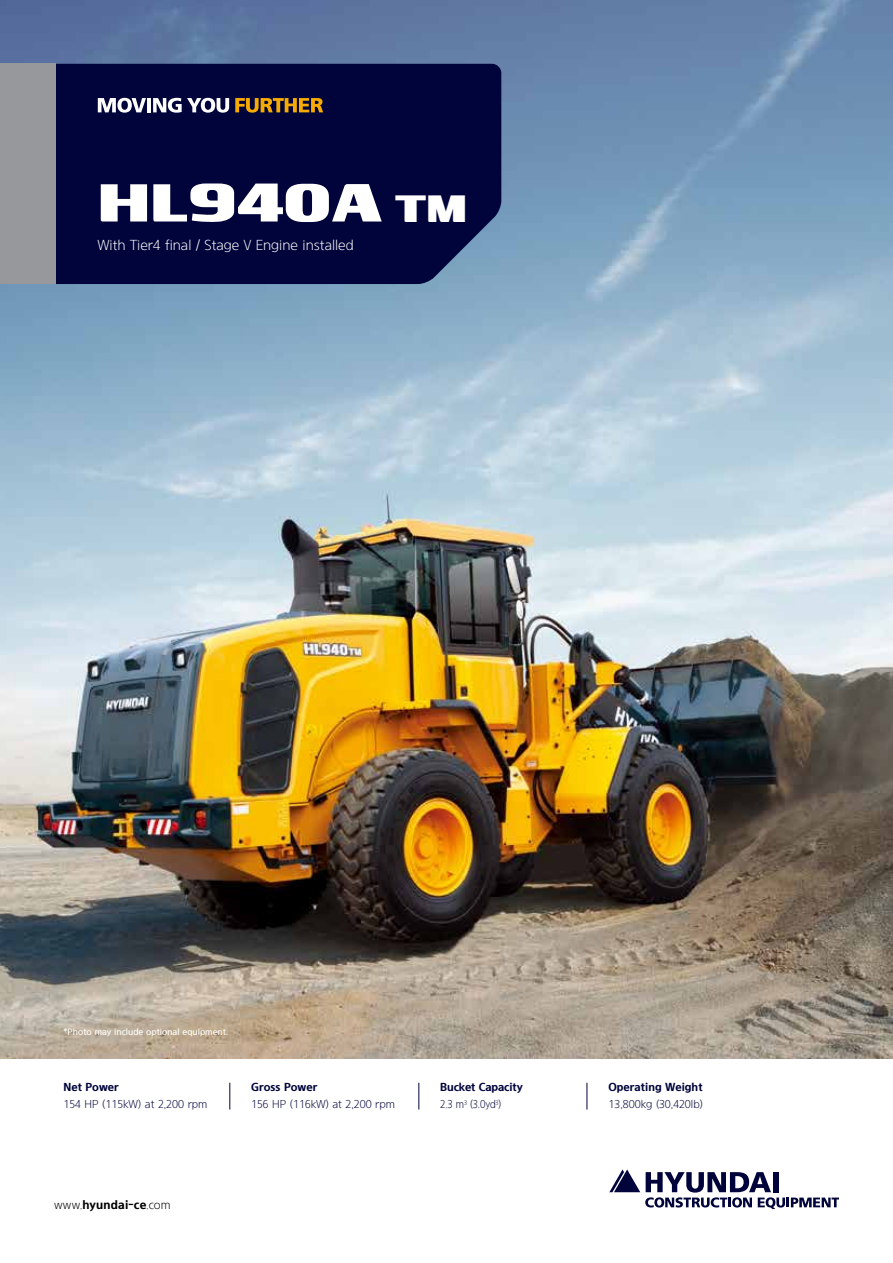
<style>
.page{position:relative;width:893px;height:1263px;background:#fff}
.page>*{position:absolute;margin:0;border:0;box-sizing:border-box;transform-origin:0 0}
.t1{font:52.5px "HCEF2 OTF";color:#fff}
.t2{font:14.25px "HYUNDAI Light";color:#fff}
.t3{font:12px "HYUNDAI Bold";letter-spacing:.015em;color:#000}
.t4{font:11.25px "HYUNDAI Light";color:#00043a}
.t5{font:11.25px "HYUNDAI Bold";color:#00043a}
.t6{font:11.25px "HYUNDAI Light";color:#00043a;scale:.9 1}
.t7{font:9px "HYUNDAI Medium";color:#fff}
.s1{font-size:37.5px}
.s2{font-family:"HYUNDAI Light"}
</style>
<div class="page">
<img style="left:0;top:0;width:893px;height:1058px">
<div style="left:55px;top:64px;width:446px;height:220px;background:#00043a"></div>
<div style="left:0;top:64px;width:55px;height:220px;background:#96989b"></div>
<svg style="left:419px;top:1083px;width:1px;height:26px"></svg>
<svg style="left:230px;top:1083px;width:1px;height:26px"></svg>
<svg style="left:98px;top:98px;width:48px;height:15px"></svg>
<hr style="left:147px;top:98px;width:4px;height:14px;background:#fff">
<svg style="left:153px;top:98px;width:76px;height:15px"></svg>
<svg style="left:235px;top:98px;width:88px;height:15px"></svg>
<svg style="left:609px;top:1169px;width:230px;height:40px"></svg>
<svg style="left:587px;top:1083px;width:1px;height:26px"></svg>
<h1 class="t1" style="left:98px;top:179px;width:371px">HL940A <span class="s1">TM</span></h1>
<p class="t2" style="left:98px;top:237px;width:258px">With Tier4 final / Stage V Engine installed</p>
<p class="t7" style="left:64px;top:1026px;width:166px">*Photo may include optional equipment.</p>
<p class="t5" style="left:64px;top:1080px;width:57px">Net Power</p>
<p class="t4" style="left:64px;top:1098px;width:145px">154 HP (115kW) at 2,200 rpm</p>
<p class="t5" style="left:251px;top:1080px;width:68px">Gross Power</p>
<p class="t4" style="left:251px;top:1098px;width:145px">156 HP (116kW) at 2,200 rpm</p>
<p class="t3" style="left:54px;top:1197px;width:118px"><span class="s2">www.</span>hyundai-ce<span class="s2">.com</span></p>
<p class="t5" style="left:440px;top:1080px;width:84px">Bucket Capacity</p>
<p class="t6" style="left:440px;top:1098px;width:69px">2.3 m<sup>3</sup> (3.0yd<sup>3</sup>)</p>
<p class="t5" style="left:608px;top:1080px;width:96px">Operating Weight</p>
<p class="t4" style="left:608px;top:1098px;width:96px">13,800kg (30,420lb)</p>
</div>
